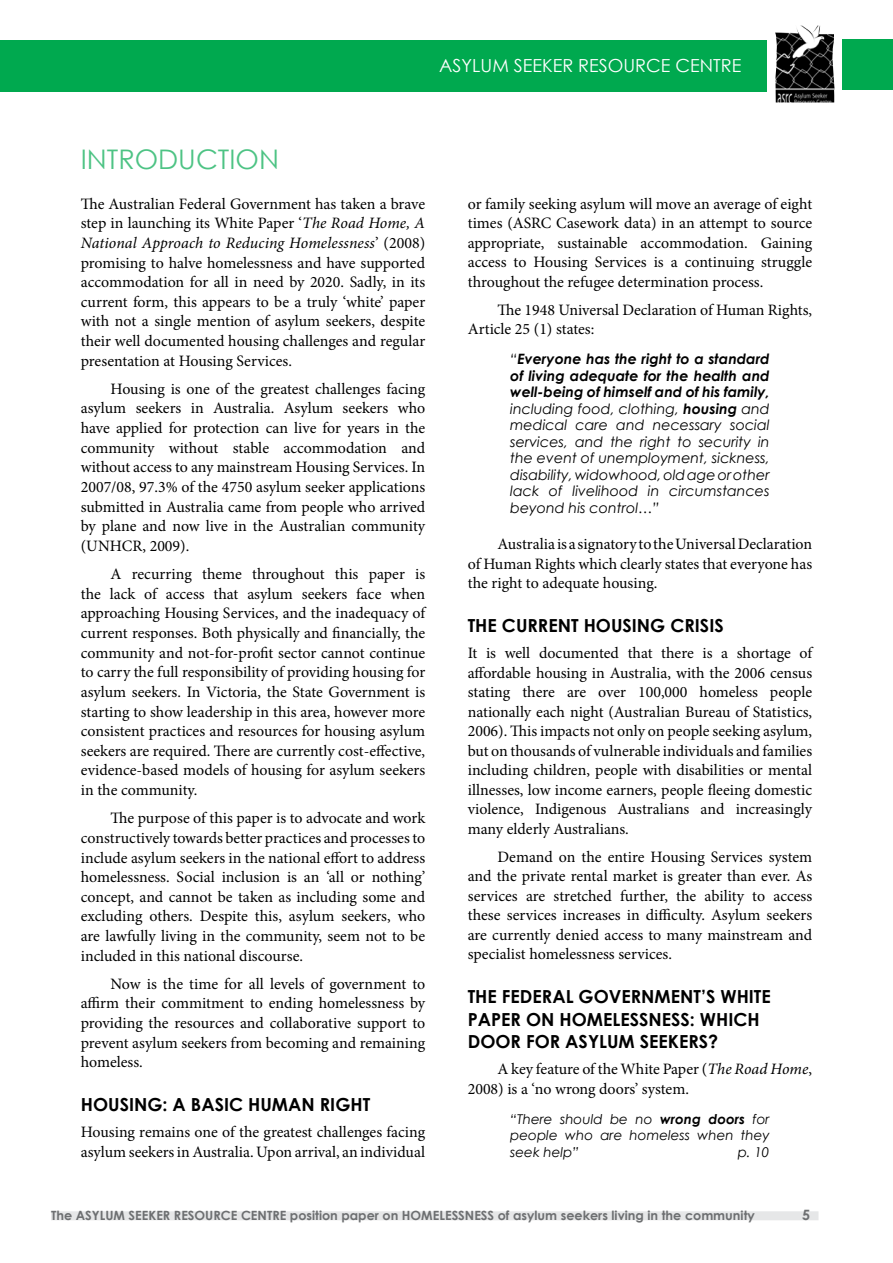
<style>
.page{position:relative;width:893px;height:1263px;background:#fff}
.page>*{position:absolute;margin:0;border:0;box-sizing:border-box;transform-origin:0 0}
.t1{font:27px "Century Gothic";color:#4dc384}
.t2{font:700 18px "Century Gothic";color:#000}
.t3{font:18px "Century Gothic";color:#fff}
.t4{font:15.9px/19.6px "Minion Pro";color:#000;text-align:justify}
.t5{font:italic 14.25px/16.5px "Century Gothic";color:#000;text-align:justify}
.t6{font:700 14.25px "Century Gothic";color:#6d6f71}
.t7{font:italic 13.5px/16.5px "Century Gothic";color:#000;text-align:justify}
.t8{font:700 12.75px "Century Gothic";color:#6d6f71}
.s1{font-style:italic}
.s2{font-weight:700}
</style>
<div class="page">
<div style="left:0;top:40px;width:767px;height:52px;background:#00a94f"></div>
<div style="left:842px;top:40px;width:51px;height:50px;background:#00a94f"></div>
<img style="left:775px;top:26px;width:60px;height:76px">
<div style="left:51px;top:1211px;width:767px;height:9px;background:#e6e7e8"></div>
<p class="t3" style="left:439px;top:55px;width:301px">ASYLUM SEEKER RESOU RCE CENTRE</p>
<h1 class="t1" style="left:81px;top:143px;width:200px">INTRODUCTION</h1>
<p class="t4" style="left:81px;top:194px;width:346px">The Australian Federal Government has taken a brave step in launching its White Paper ‘<span class="s1">The Road Home, A National Approach to Reducing Homelessness</span>’ (2008) promising to halve homelessness and have supported accommodation for all in need by 2020. Sadly, in its current form, this appears to be a truly ‘white’ paper with not a single mention of asylum seekers, despite their well documented housing challenges and regular presentation at Housing Services.</p>
<p class="t4" style="left:81px;top:379px;width:346px;text-indent:30px">Housing is one of the greatest challenges facing asylum seekers in Australia. Asylum seekers who have applied for protection can live for years in the community without stable accommodation and without access to any mainstream Housing Services. In 2007/08, 97.3% of the 4750 asylum seeker applications submitted in Australia came from people who arrived by plane and now live in the Australian community (UNHCR, 2009).</p>
<p class="t4" style="left:81px;top:564px;width:346px;text-indent:30px">A recurring theme throughout this paper is the lack of access that asylum seekers face when approaching Housing Services, and the inadequacy of current responses. Both physically and financially, the community and not-for-profit sector cannot continue to carry the full responsibility of providing housing for asylum seekers. In Victoria, the State Government is starting to show leadership in this area, however more consistent practices and resources for housing asylum seekers are required. There are currently cost-effective, evidence-based models of housing for asylum seekers in the community.</p>
<p class="t4" style="left:81px;top:808px;width:346px;text-indent:30px">The purpose of this paper is to advocate and work constructively towards better practices and processes to include asylum seekers in the national effort to address homelessness. Social inclusion is an ‘all or nothing’ concept, and cannot be taken as including some and excluding others. Despite this, asylum seekers, who are lawfully living in the community, seem not to be included in this national discourse.</p>
<p class="t4" style="left:81px;top:974px;width:346px;text-indent:30px">Now is the time for all levels of government to affirm their commitment to ending homelessness by providing the resources and collaborative support to prevent asylum seekers from becoming and remaining homeless.</p>
<p class="t2" style="left:81px;top:1093px;width:25px">HOUSING</p>
<p class="t2" style="left:163px;top:1093px;width:51px">: A BASIC</p>
<p class="t2" style="left:248px;top:1093px;width:14px">HUMAN</p>
<p class="t2" style="left:320px;top:1093px;width:11px">RIGHT</p>
<p class="t4" style="left:81px;top:1122px;width:346px">Housing remains one of the greatest challenges facing asylum seekers in Australia. Upon arrival, an individual</p>
<p class="t4" style="left:468px;top:194px;width:346px">or family seeking asylum will move an average of eight times (ASRC Casework data) in an attempt to source appropriate, sustainable accommodation. Gaining access to Housing Services is a continuing struggle throughout the refugee determination process.</p>
<p class="t4" style="left:468px;top:300px;width:346px;text-indent:30px">The 1948 Universal Declaration of Human Rights,<br>Article 25 (1) states:</p>
<p class="t5" style="left:510px;top:351px;width:261px">“<span class="s2">Everyone has the right to a standard of living adequate for the health and well-being of himself and of his family, </span>including food, clothing, <span class="s2">housing</span> and medical care and necessary social services, and the right to security in the event of unemployment, sickness, disability, widowhood, old age or other lack of livelihood in circumstances beyond his control…”</p>
<p class="t4" style="left:468px;top:535px;width:346px;text-indent:30px">Australia is a signatory to the Universal Declaration of Human Rights which clearly states that everyone has the right to adequate housing.</p>
<p class="t2" style="left:468px;top:614px;width:47px">THE CURRENT</p>
<p class="t2" style="left:584px;top:614px;width:13px">HOUSING</p>
<p class="t2" style="left:670px;top:614px;width:10px">CRISIS</p>
<p class="t4" style="left:468px;top:643px;width:346px">It is well documented that there is a shortage of affordable housing in Australia, with the 2006 census stating there are over 100,000 homeless people nationally each night (Australian Bureau of Statistics, 2006). This impacts not only on people seeking asylum, but on thousands of vulnerable individuals and families including children, people with disabilities or mental illnesses, low income earners, people fleeing domestic violence, Indigenous Australians and increasingly many elderly Australians.</p>
<p class="t4" style="left:468px;top:847px;width:346px;text-indent:30px">Demand on the entire Housing Services system and the private rental market is greater than ever. As services are stretched further, the ability to access these services increases in difficulty. Asylum seekers are currently denied access to many mainstream and specialist homelessness services.</p>
<p class="t2" style="left:468px;top:985px;width:55px">THE FEDERAL</p>
<p class="t2" style="left:579px;top:985px;width:55px">GOVERNMENT</p>
<p class="t2" style="left:701px;top:985px;width:45px">’S WHITE</p>
<p class="t2" style="left:468px;top:1008px;width:22px">PAPER</p>
<p class="t2" style="left:526px;top:1008px;width:58px">ON HOMELESSNESS</p>
<p class="t2" style="left:690px;top:1008px;width:23px">: WHICH</p>
<p class="t2" style="left:468px;top:1030px;width:14px">DOOR</p>
<p class="t2" style="left:526px;top:1030px;width:12px">FOR</p>
<p class="t2" style="left:565px;top:1030px;width:13px">ASYLUM</p>
<p class="t2" style="left:640px;top:1030px;width:11px">SEEKERS</p>
<p class="t2" style="left:708px;top:1030px;width:12px">?</p>
<p class="t4" style="left:468px;top:1059px;width:346px;text-indent:30px">A key feature of the White Paper (<span class="s1">The Road Home</span>,<br>2008) is a ‘no wrong doors’ system.</p>
<p class="t7" style="left:510px;top:1110px;width:261px">“There should be no <span class="s2">wrong doors</span> for people who are homeless when they seek help”</p>
<p class="t7" style="left:738px;top:1143px;width:33px">p. 10</p>
<p class="t8" style="left:51px;top:1207px;width:705px">THE ASYLUM SEEKER RESOURCE CENTRE POSITION PAPER ON HOMELESSNESS OF ASYLUM SEEKERS LIVING IN THE COMMUNITY</p>
<p class="t6" style="left:802px;top:1206px;width:9px">5</p>
</div>
